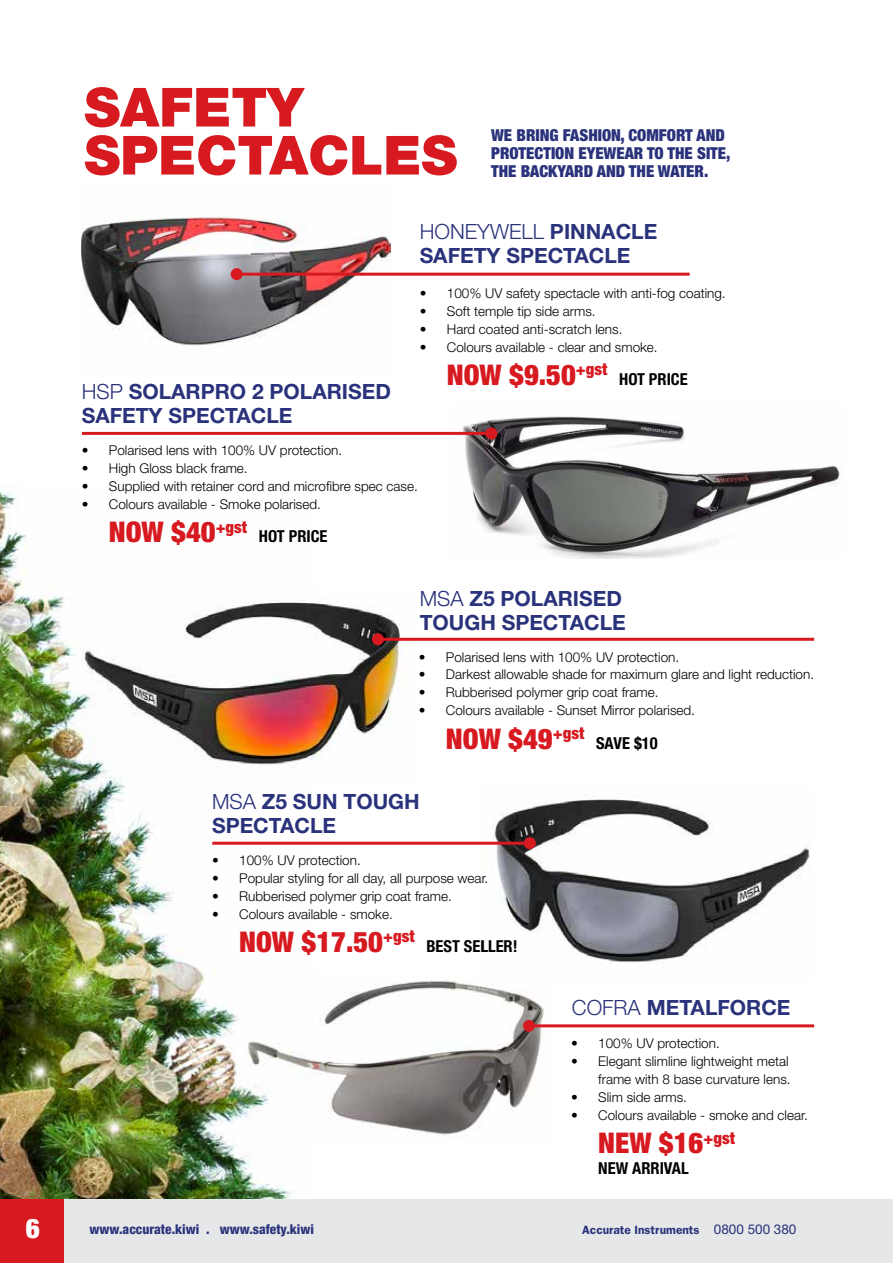
<style>
.page{position:relative;width:893px;height:1263px;background:#fff}
.page>*{position:absolute;margin:0;border:0;box-sizing:border-box;transform-origin:0 0}
.t1{font:900 54px/48px "Helvetica Neue";color:#d71920}
.t2{font:900 condensed 28.5px "Helvetica Neue";color:#d71920}
.t3{font:900 condensed 27px "Helvetica Neue";color:#fff}
.t4{font:700 21px/24px "Helvetica Neue";color:#29327b}
.t5{font:900 condensed 16.5px/18px "Helvetica Neue";color:#29327b}
.t6{font:700 condensed 16.5px "Helvetica Neue";color:#000}
.t7{font:300 13.5px/18px "Helvetica Neue";color:#000;text-align:right}
.t8{font:800 condensed 13.5px "Helvetica Neue";color:#29327b}
.t9{font:600 12px "Franklin Gothic";color:#29327b}
.s1{font-weight:300}
.s2{font-family:"Helvetica Neue";font-weight:400;font-size:13.5px}
</style>
<div class="page">
<img style="left:0;top:489px;width:313px;height:710px">
<div style="left:0;top:1199px;width:893px;height:64px;background:#e6e7e8"></div>
<div style="left:0;top:1199px;width:64px;height:64px;background:#d71920"></div>
<img style="left:241px;top:974px;width:311px;height:166px">
<img style="left:451px;top:416px;width:389px;height:142px">
<img style="left:82px;top:217px;width:308px;height:129px">
<hr style="left:237px;top:273px;width:453px;height:3px;background:#d71920">
<div style="left:231px;top:268px;width:12px;height:12px;background:#d71920;border-radius:50%"></div>
<hr style="left:82px;top:432px;width:409px;height:3px;background:#d71920">
<div style="left:485px;top:427px;width:12px;height:12px;background:#d71920;border-radius:50%"></div>
<img style="left:82px;top:588px;width:330px;height:197px">
<img style="left:482px;top:796px;width:328px;height:186px">
<hr style="left:378px;top:638px;width:436px;height:3px;background:#d71920">
<div style="left:372px;top:633px;width:12px;height:12px;background:#d71920;border-radius:50%"></div>
<hr style="left:529px;top:1024px;width:285px;height:3px;background:#d71920">
<div style="left:523px;top:1020px;width:12px;height:12px;background:#d71920;border-radius:50%"></div>
<hr style="left:212px;top:842px;width:318px;height:3px;background:#d71920">
<div style="left:524px;top:837px;width:12px;height:12px;background:#d71920;border-radius:50%"></div>
<h1 class="t1" style="left:84px;top:83px;width:375px">SAFETY<br>SPECTACLES</h1>
<p class="t5" style="left:491px;top:126px;width:241px">WE BRING FASHION, COMFORT AND<br>PROTECTION EYEWEAR TO THE SITE,<br>THE BACKYARD AND THE WATER.</p>
<h3 class="t4" style="left:82px;top:379px;width:311px"><span class="s1">HSP</span> SOLARPRO 2 POLARISED<br>SAFETY SPECTACLE</h3>
<h3 class="t4" style="left:420px;top:219px;width:239px"><span class="s1">HONEYWELL</span> PINNACLE<br>SAFETY SPECTACLE</h3>
<p class="t7" style="left:420px;top:284px;width:307px">• 100% UV safety spectacle with anti-fog coating.</p>
<p class="t7" style="left:420px;top:302px;width:177px">• Soft temple tip side arms.</p>
<p class="t7" style="left:420px;top:320px;width:204px">• Hard coated anti-scratch lens.</p>
<p class="t7" style="left:420px;top:338px;width:239px">• Colours available - clear and smoke.</p>
<h2 class="t2" style="left:447px;top:357px;width:162px">NOW $9.50<sup>+gst</sup></h2>
<p class="t6" style="left:619px;top:369px;width:70px">HOT PRICE</p>
<p class="t7" style="left:82px;top:441px;width:262px">• Polarised lens with 100% UV protection.</p>
<p class="t7" style="left:82px;top:459px;width:167px">• High Gloss black frame.</p>
<p class="t7" style="left:82px;top:477px;width:337px">• Supplied with retainer cord and microfibre spec case.</p>
<p class="t7" style="left:82px;top:495px;width:241px">• Colours available - Smoke polarised.</p>
<h2 class="t2" style="left:109px;top:514px;width:140px">NOW $40<sup>+gst</sup></h2>
<p class="t6" style="left:259px;top:526px;width:70px">HOT PRICE</p>
<h3 class="t4" style="left:420px;top:586px;width:208px"><span class="s1">MSA</span> Z5 POLARISED<br>TOUGH SPECTACLE</h3>
<p class="t7" style="left:419px;top:647px;width:262px">• Polarised lens with 100% UV protection.</p>
<p class="t7" style="left:419px;top:665px;width:397px">• Darkest allowable shade for maximum glare and light reduction.</p>
<p class="t7" style="left:419px;top:683px;width:241px">• Rubberised polymer grip coat frame.</p>
<p class="t7" style="left:419px;top:701px;width:278px">• Colours available - Sunset Mirror polarised.</p>
<h2 class="t2" style="left:446px;top:721px;width:140px">NOW $49<sup>+gst</sup></h2>
<p class="t6" style="left:596px;top:733px;width:63px">SAVE $10</p>
<h3 class="t4" style="left:212px;top:789px;width:209px"><span class="s1">MSA</span> Z5 SUN TOUGH<br>SPECTACLE</h3>
<p class="t7" style="left:212px;top:851px;width:150px">• 100% UV protection.</p>
<p class="t7" style="left:212px;top:869px;width:278px">• Popular styling for all day, all purpose wear.</p>
<p class="t7" style="left:212px;top:887px;width:241px">• Rubberised polymer grip coat frame.</p>
<p class="t7" style="left:212px;top:905px;width:182px">• Colours available - smoke.</p>
<h2 class="t2" style="left:239px;top:924px;width:177px">NOW $17.50<sup>+gst</sup></h2>
<p class="t6" style="left:426px;top:936px;width:93px">BEST SELLER!</p>
<h3 class="t4" style="left:572px;top:995px;width:220px"><span class="s1">COFRA</span> METALFORCE</h3>
<p class="t7" style="left:571px;top:1034px;width:150px">• 100% UV protection.</p>
<p class="t7" style="left:571px;top:1052px;width:221px">• Elegant slimline lightweight metal frame with 8 base curvature lens.</p>
<p class="t7" style="left:571px;top:1088px;width:117px">• Slim side arms.</p>
<p class="t7" style="left:571px;top:1106px;width:238px">• Colours available - smoke and clear.</p>
<h2 class="t2" style="left:598px;top:1125px;width:138px">NEW $16<sup>+gst</sup></h2>
<p class="t6" style="left:598px;top:1158px;width:92px">NEW ARRIVAL</p>
<h3 class="t3" style="left:26px;top:1212px;width:16px">6</h3>
<p class="t8" style="left:90px;top:1221px;width:226px">www.accurate.kiwi . www.safety.kiwi</p>
<p class="t9" style="left:582px;top:1223px;width:216px">Accurate Instruments <span class="s2">0800 500 380</span></p>
</div>
